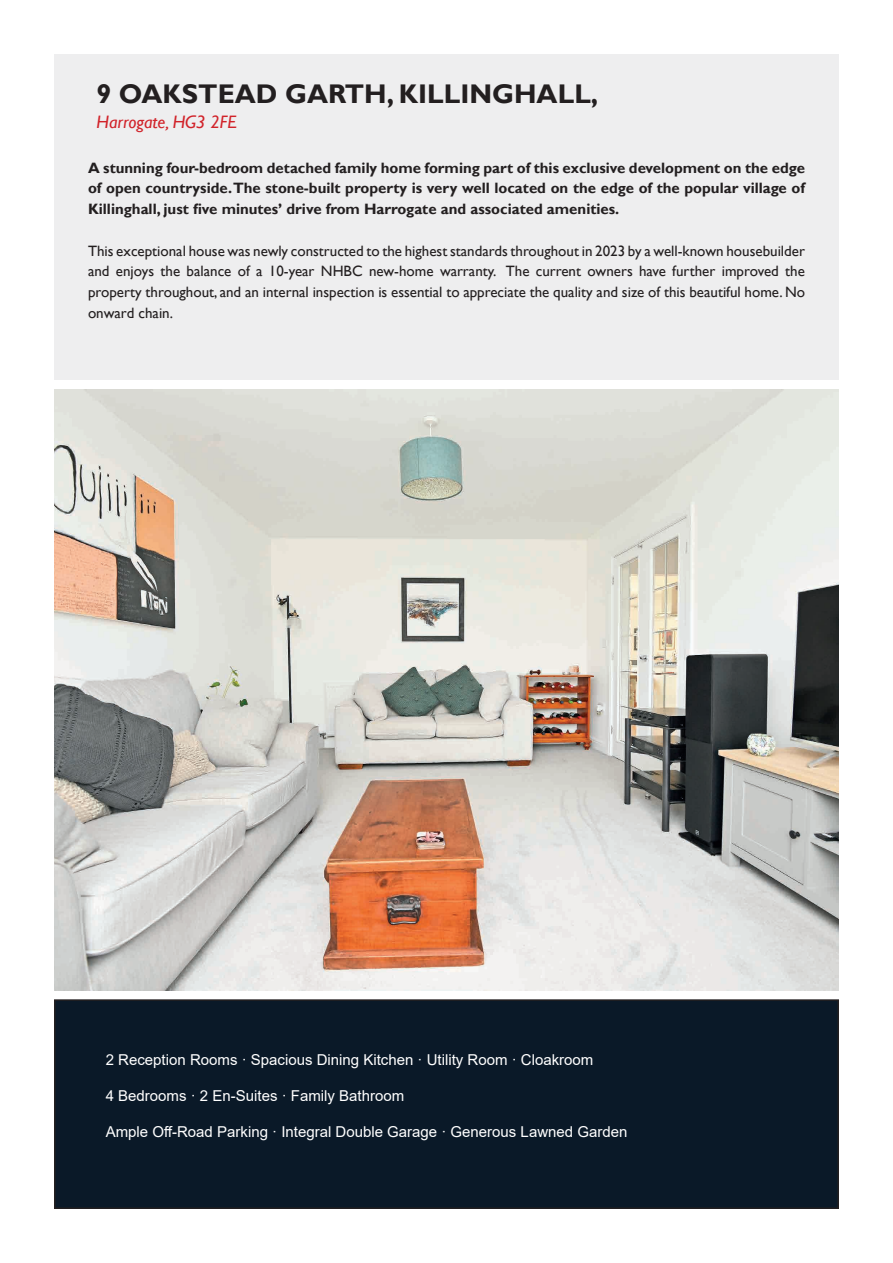
<style>
.page{position:relative;width:893px;height:1263px;background:#fff}
.page>*{position:absolute;margin:0;border:0;box-sizing:border-box;transform-origin:0 0}
.t1{font:700 27px "Gill Sans";color:#231f20}
.t2{font:italic 18px "Gill Sans";color:#d1232a}
.t3{font:15px/20.7px "Gill Sans";color:#231f20;text-align:justify}
.t4{font:700 15px/20.7px "Gill Sans";color:#231f20;text-align:justify}
.t5{font:15px "Arial";color:#fff}
</style>
<div class="page">
<div style="left:55px;top:1000px;width:783px;height:208px;background:#0a1928"></div>
<div style="left:54px;top:999px;width:785px;height:210px;border:2px solid #231f20"></div>
<div style="left:54px;top:54px;width:785px;height:326px;background:#eeeeef"></div>
<img style="left:54px;top:390px;width:785px;height:600px">
<h1 class="t1" style="left:97px;top:78px;width:503px">9 OAKSTEAD GARTH, KILLINGHALL,</h1>
<p class="t2" style="left:97px;top:111px;width:142px">Harrogate, HG3 2FE</p>
<p class="t4" style="left:88px;top:158px;width:718px">A stunning four-bedroom detached family home forming part of this exclusive development on the edge of open countryside. The stone-built property is very well located on the edge of the popular village of Killinghall, just five minutes’ drive from Harrogate and associated amenities.</p>
<p class="t3" style="left:88px;top:240px;width:718px">This exceptional house was newly constructed to the highest standards throughout in 2023 by a well-known housebuilder and enjoys the balance of a 10-year NHBC new-home warranty. The current owners have further improved the property throughout, and an internal inspection is essential to appreciate the quality and size of this beautiful home. No onward chain.</p>
<p class="t5" style="left:106px;top:1049px;width:489px">2 Reception Rooms · Spacious Dining Kitchen · Utility Room · Cloakroom</p>
<p class="t5" style="left:106px;top:1085px;width:300px">4 Bedrooms · 2 En-Suites · Family Bathroom</p>
<p class="t5" style="left:106px;top:1121px;width:523px">Ample Off-Road Parking · Integral Double Garage · Generous Lawned Garden</p>
</div>
